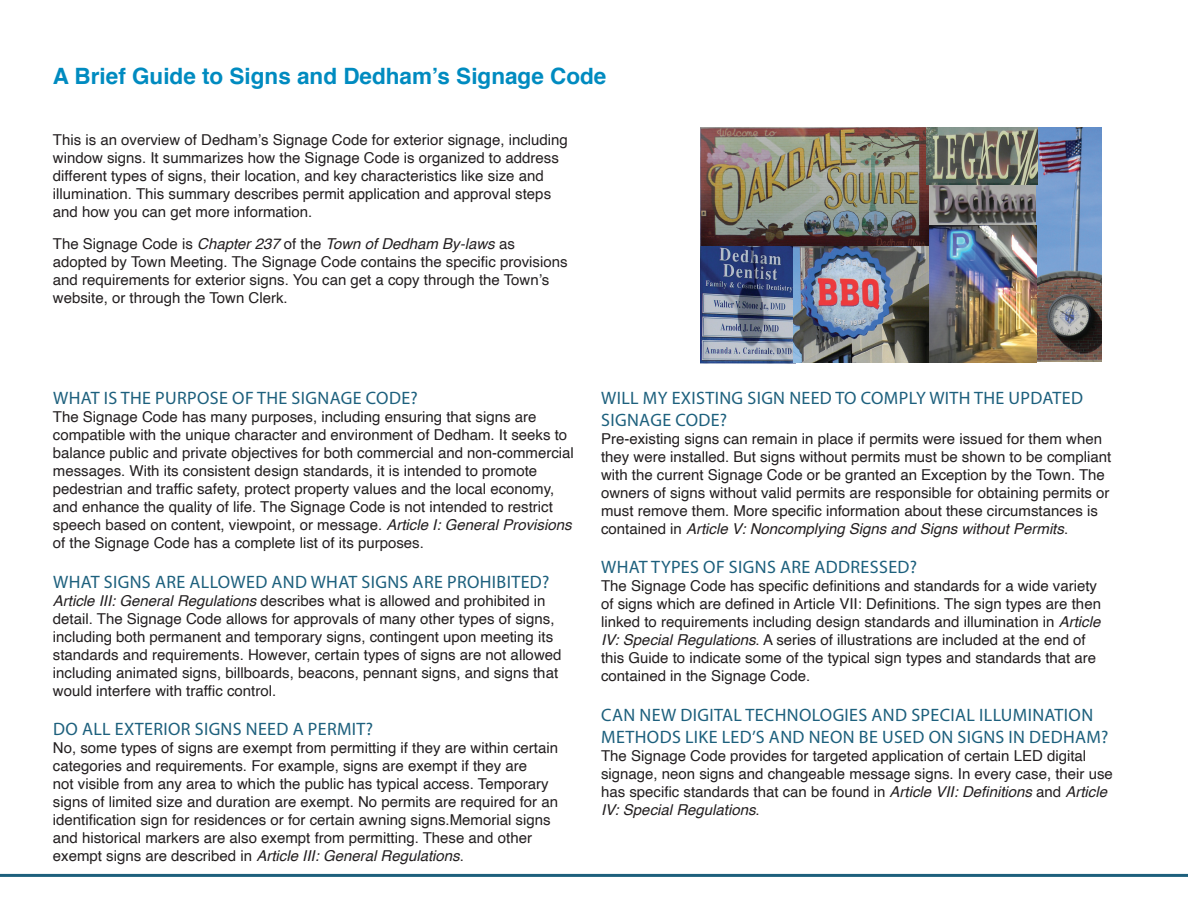
<style>
.page{position:relative;width:1188px;height:918px;background:#fff}
.page>*{position:absolute;margin:0;border:0;box-sizing:border-box;transform-origin:0 0}
.t1{font:700 22.5px "Helvetica";color:#008bc0}
.t2{font:18px/21.6px "Myriad Pro";letter-spacing:.02em;color:#1d607d}
.t3{font:15px/18px "Helvetica";color:#231f20}
.s1{font-style:italic}
</style>
<div class="page">
<hr style="left:0;top:874px;width:1188px;height:3px;background:#1d607d">
<img style="left:929px;top:184px;width:107px;height:42px">
<img style="left:701px;top:246px;width:228px;height:118px">
<img style="left:1036px;top:128px;width:65px;height:234px">
<img style="left:927px;top:226px;width:109px;height:136px">
<img style="left:701px;top:128px;width:228px;height:118px">
<img style="left:927px;top:128px;width:110px;height:56px">
<h1 class="t1" style="left:53px;top:58px;width:555px">A Brief Guide to Signs and Dedham’s Signage Code</h1>
<p class="t3" style="left:53px;top:131px;width:516px">This is an overview of Dedham’s Signage Code for exterior signage, including window signs. It summarizes how the Signage Code is organized to address different types of signs, their location, and key characteristics like size and illumination. This summary describes permit application and approval steps and how you can get more information.</p>
<p class="t3" style="left:53px;top:235px;width:516px">The Signage Code is <span class="s1">Chapter 237</span> of the <span class="s1">Town of Dedham By-laws</span> as adopted by Town Meeting. The Signage Code contains the specific provisions and requirements for exterior signs. You can get a copy through the Town’s website, or through the Town Clerk.</p>
<p class="t2" style="left:53px;top:387px;width:366px">WHAT IS THE PURPOSE OF THE SIGNAGE CODE?</p>
<p class="t3" style="left:53px;top:408px;width:523px">The Signage Code has many purposes, including ensuring that signs are compatible with the unique character and environment of Dedham. It seeks to balance public and private objectives for both commercial and non-commercial messages. With its consistent design standards, it is intended to promote pedestrian and traffic safety, protect property values and the local economy, and enhance the quality of life. The Signage Code is not intended to restrict speech based on content, viewpoint, or message. <span class="s1">Article I: General Provisions </span>of the Signage Code has a complete list of its purposes.</p>
<p class="t2" style="left:53px;top:571px;width:498px">WHAT SIGNS ARE ALLOWED AND WHAT SIGNS ARE PROHIBITED?</p>
<p class="t3" style="left:53px;top:592px;width:510px"><span class="s1">Article III: General Regulations</span> describes what is allowed and prohibited in detail. The Signage Code allows for approvals of many other types of signs, including both permanent and temporary signs, contingent upon meeting its standards and requirements. However, certain types of signs are not allowed including animated signs, billboards, beacons, pennant signs, and signs that would interfere with traffic control.</p>
<p class="t2" style="left:53px;top:718px;width:321px">DO ALL EXTERIOR SIGNS NEED A PERMIT?</p>
<p class="t3" style="left:53px;top:739px;width:507px">No, some types of signs are exempt from permitting if they are within certain categories and requirements. For example, signs are exempt if they are<br>not visible from any area to which the public has typical access. Temporary signs of limited size and duration are exempt. No permits are required for an identification sign for residences or for certain awning signs.Memorial signs and historical markers are also exempt from permitting. These and other exempt signs are described in <span class="s1">Article III: General Regulations</span>.</p>
<p class="t2" style="left:601px;top:387px;width:483px">WILL MY EXISTING SIGN NEED TO COMPLY WITH THE UPDATED<br>SIGNAGE CODE?</p>
<p class="t3" style="left:601px;top:430px;width:512px">Pre-existing signs can remain in place if permits were issued for them when they were installed. But signs without permits must be shown to be compliant with the current Signage Code or be granted an Exception by the Town. The owners of signs without valid permits are responsible for obtaining permits or must remove them. More specific information about these circumstances is contained in <span class="s1">Article V: Noncomplying Signs and Signs without Permits</span>.</p>
<p class="t2" style="left:601px;top:556px;width:317px">WHAT TYPES OF SIGNS ARE ADDRESSED?</p>
<p class="t3" style="left:601px;top:577px;width:501px">The Signage Code has specific definitions and standards for a wide variety of signs which are defined in Article VII: Definitions. The sign types are then linked to requirements including design standards and illumination in <span class="s1">Article IV: Special Regulations</span>. A series of illustrations are included at the end of this Guide to indicate some of the typical sign types and standards that are contained in the Signage Code.</p>
<p class="t2" style="left:601px;top:704px;width:509px">CAN NEW DIGITAL TECHNOLOGIES AND SPECIAL ILLUMINATION<br>METHODS LIKE LED’S AND NEON BE USED ON SIGNS IN DEDHAM?</p>
<p class="t3" style="left:601px;top:747px;width:513px">The Signage Code provides for targeted application of certain LED digital signage, neon signs and changeable message signs. In every case, their use has specific standards that can be found in <span class="s1">Article VII: Definitions</span> and <span class="s1">Article IV: Special Regulations</span>.</p>
</div>
